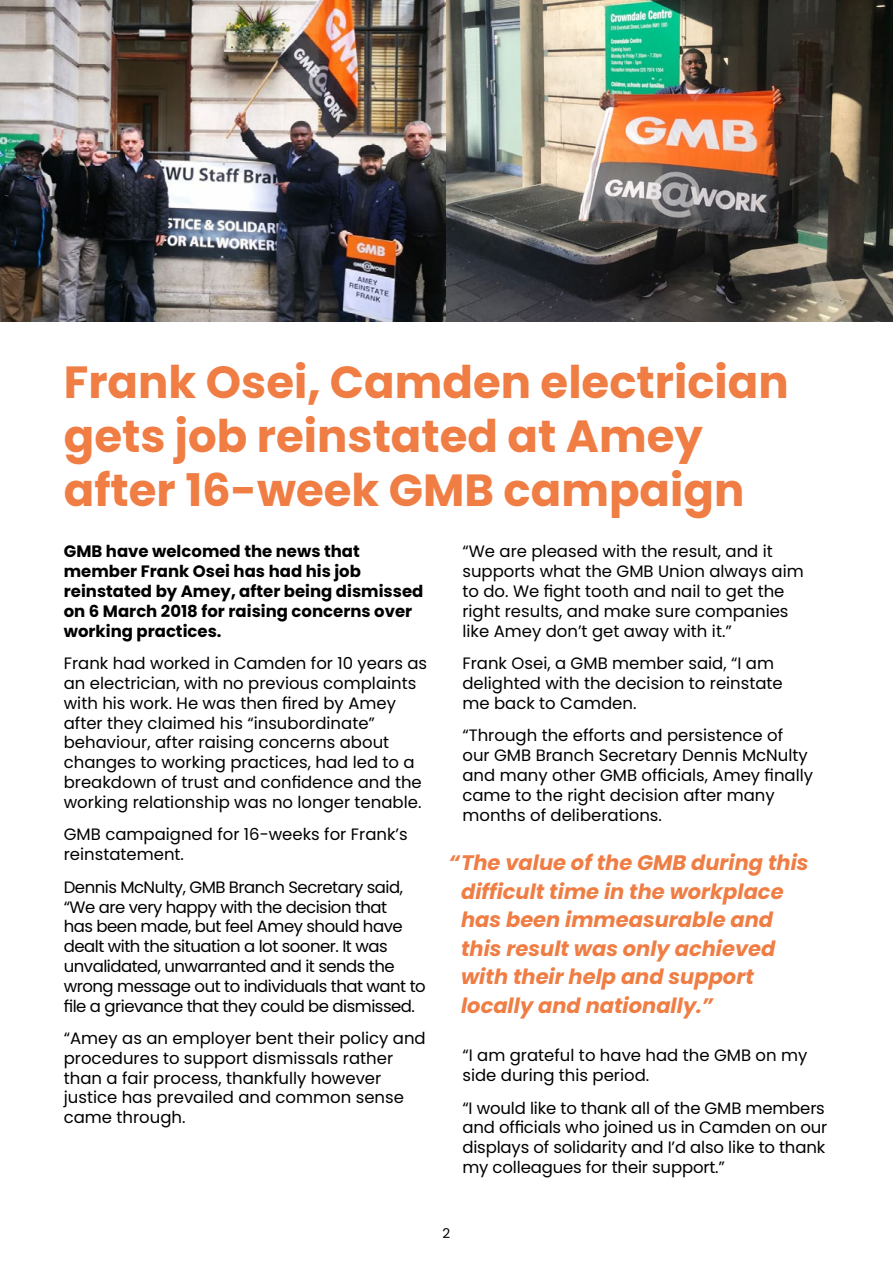
<style>
.page{position:relative;width:893px;height:1263px;background:#fff}
.page>*{position:absolute;margin:0;border:0;box-sizing:border-box;transform-origin:0 0}
.t1{font:700 45px/54px "Poppins";color:#ef7d44}
.t2{font:italic 700 21px/28.5px "Poppins";color:#ef7d44}
.t3{font:16.5px/19.8px "Poppins";color:#000}
.t4{font:16.5px/19.8px "Poppins";letter-spacing:-.03em;color:#000}
.t5{font:700 16.5px/19.8px "Poppins";color:#000}
.t6{font:13.5px "Poppins";color:#000}
</style>
<div class="page">
<img style="left:0;top:0;width:893px;height:322px">
<h1 class="t1" style="left:64px;top:356px;width:726px">Frank Osei, Camden electrician gets job reinstated at Amey after 16-week GMB campaign</h1>
<p class="t5" style="left:64px;top:542px;width:361px">GMB have welcomed the news that member Frank Osei has had his job reinstated by Amey, after being dismissed on 6 March 2018 for raising concerns over working practices.</p>
<p class="t3" style="left:64px;top:653px;width:365px">Frank had worked in Camden for 10 years as an electrician, with no previous complaints with his work. He was then fired by Amey after they claimed his “insubordinate” behaviour, after raising concerns about changes to working practices, had led to a breakdown of trust and confidence and the working relationship was no longer tenable.</p>
<p class="t3" style="left:64px;top:825px;width:345px">GMB campaigned for 16-weeks for Frank’s reinstatement.</p>
<p class="t4" style="left:64px;top:877px;width:363px">Dennis McNulty, GMB Branch Secretary said, “We are very happy with the decision that<br>has been made, but feel Amey should have dealt with the situation a lot sooner. It was unvalidated, unwarranted and it sends the wrong message out to individuals that want to file a grievance that they could be dismissed.</p>
<p class="t3" style="left:64px;top:1028px;width:363px">“Amey as an employer bent their policy and procedures to support dismissals rather than a fair process, thankfully however justice has prevailed and common sense came through.</p>
<p class="t3" style="left:462px;top:542px;width:343px">“We are pleased with the result, and it supports what the GMB Union always aim to do. We fight tooth and nail to get the right results, and make sure companies like Amey don’t get away with it.”</p>
<p class="t3" style="left:462px;top:653px;width:322px">Frank Osei, a GMB member said, “I am delighted with the decision to reinstate me back to Camden.</p>
<p class="t3" style="left:462px;top:726px;width:352px">“Through the efforts and persistence of our GMB Branch Secretary Dennis McNulty and many other GMB officials, Amey finally came to the right decision after many months of deliberations.</p>
<p class="t2" style="left:461px;top:849px;width:349px;text-indent:-11px">“The value of the GMB during this difficult time in the workplace has been immeasurable and this result was only achieved with their help and support locally and nationally.”</p>
<p class="t3" style="left:462px;top:1045px;width:346px">“I am grateful to have had the GMB on my side during this period.</p>
<p class="t3" style="left:462px;top:1098px;width:366px">“I would like to thank all of the GMB members and officials who joined us in Camden on our displays of solidarity and I’d also like to thank my colleagues for their support.”</p>
<p class="t6" style="left:443px;top:1225px;width:9px">2</p>
</div>
